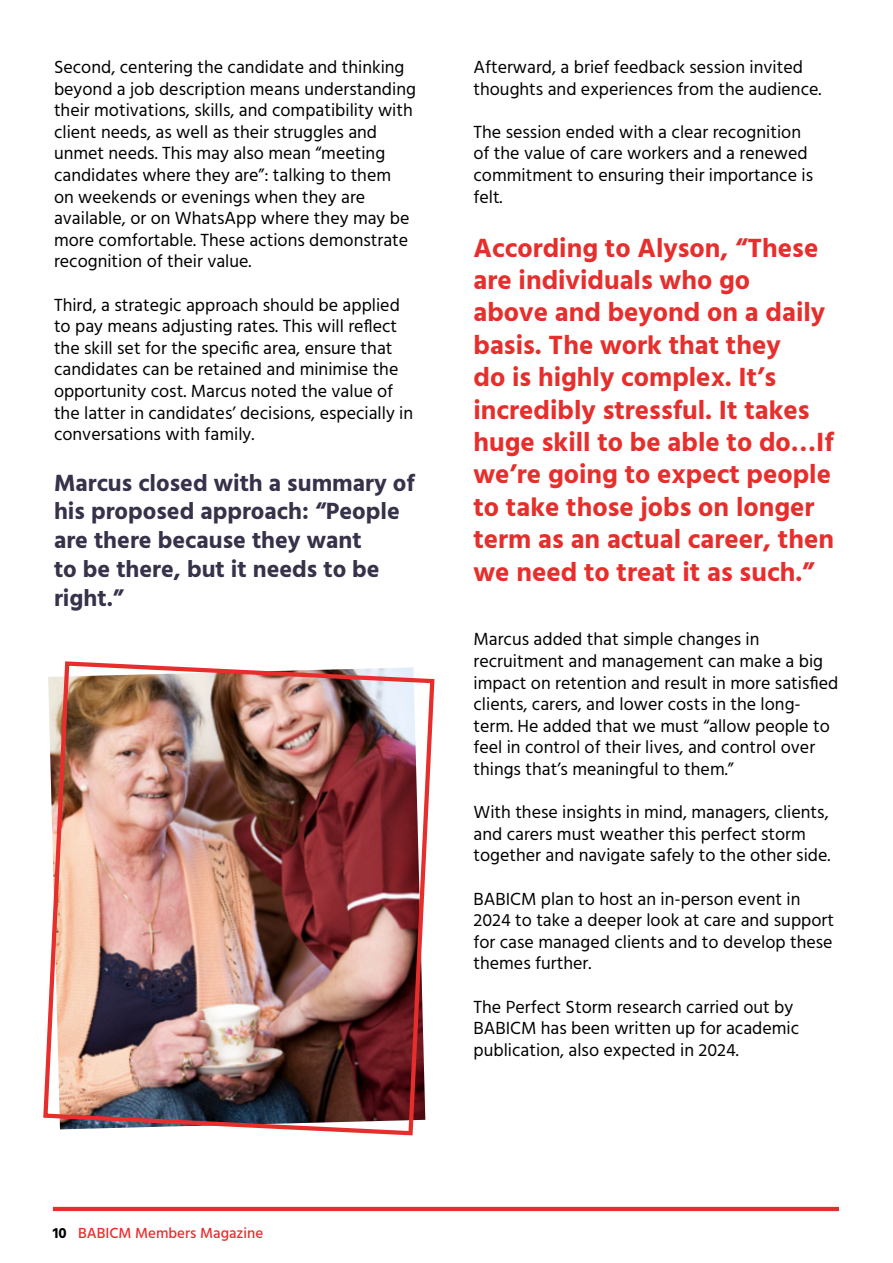
<style>
.page{position:relative;width:893px;height:1263px;background:#fff}
.page>*{position:absolute;margin:0;border:0;box-sizing:border-box;transform-origin:0 0}
.t1{font:700 27px/32.4px "Hind";color:#e62f2c}
.t2{font:700 24px/28.8px "Hind";color:#37314a}
.t3{font:18px/21.6px "Hind";color:#000}
.t4{font:500 15px "Hind";color:#e62f2c}
.s1{font-weight:700;color:#000}
</style>
<div class="page">
<hr style="left:53px;top:1207px;width:786px;height:4px;background:#e62f2c">
<img style="left:43px;top:661px;width:392px;height:475px">
<p class="t3" style="left:54px;top:57px;width:363px">Second, centering the candidate and thinking beyond a job description means understanding their motivations, skills, and compatibility with client needs, as well as their struggles and unmet needs. This may also mean “meeting candidates where they are”: talking to them<br>on weekends or evenings when they are available, or on WhatsApp where they may be more comfortable. These actions demonstrate recognition of their value.</p>
<p class="t3" style="left:54px;top:295px;width:361px">Third, a strategic approach should be applied to pay means adjusting rates. This will reflect the skill set for the specific area, ensure that candidates can be retained and minimise the opportunity cost. Marcus noted the value of the latter in candidates’ decisions, especially in conversations with family.</p>
<h2 class="t2" style="left:54px;top:468px;width:362px">Marcus closed with a summary of his proposed approach: “People are there because they want<br>to be there, but it needs to be right.”</h2>
<p class="t3" style="left:473px;top:57px;width:350px">Afterward, a brief feedback session invited thoughts and experiences from the audience.</p>
<p class="t3" style="left:473px;top:122px;width:341px">The session ended with a clear recognition of the value of care workers and a renewed commitment to ensuring their importance is felt.</p>
<p class="t1" style="left:473px;top:231px;width:362px">According to Alyson, “These are individuals who go<br>above and beyond on a daily basis. The work that they<br>do is highly complex. It’s incredibly stressful. It takes huge skill to be able to do…If we’re going to expect people to take those jobs on longer term as an actual career, then we need to treat it as such.”</p>
<p class="t3" style="left:473px;top:629px;width:366px">Marcus added that simple changes in recruitment and management can make a big impact on retention and result in more satisfied clients, carers, and lower costs in the long&shy;term. He added that we must “allow people to feel in control of their lives, and control over things that’s meaningful to them.”</p>
<p class="t3" style="left:473px;top:802px;width:358px">With these insights in mind, managers, clients, and carers must weather this perfect storm together and navigate safely to the other side.</p>
<p class="t3" style="left:473px;top:889px;width:362px">BABICM plan to host an in-person event in 2024 to take a deeper look at care and support for case managed clients and to develop these themes further.</p>
<p class="t3" style="left:473px;top:997px;width:327px">The Perfect Storm research carried out by<br>BABICM has been written up for academic publication, also expected in 2024.</p>
<p class="t4" style="left:53px;top:1223px;width:212px"><span class="s1">10</span> BABICM Members Magazine</p>
</div>
